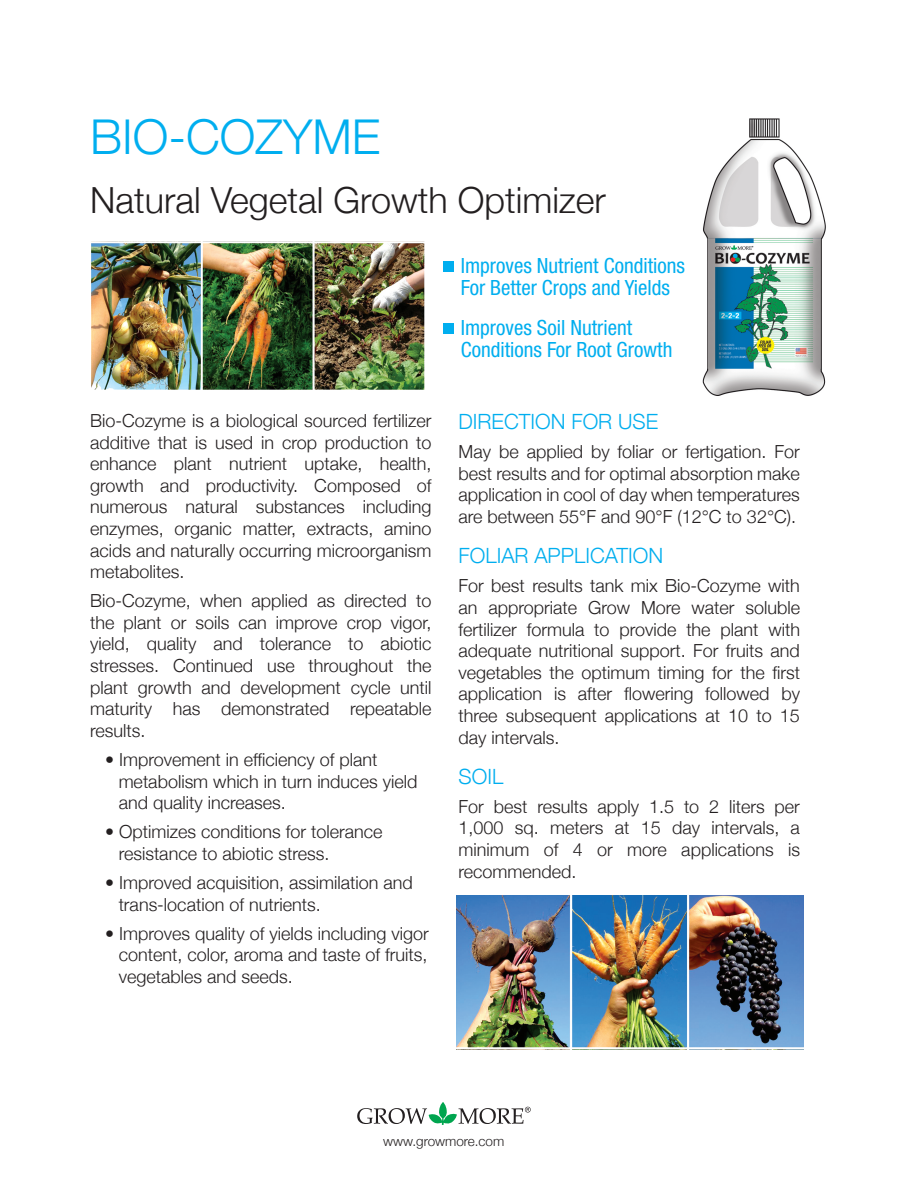
<style>
.page{position:relative;width:918px;height:1188px;background:#fff}
.page>*{position:absolute;margin:0;border:0;box-sizing:border-box;transform-origin:0 0}
.t1{font:300 48px "Helvetica Neue";color:#00aeef}
.t2{font:300 36px "Helvetica Neue";color:#231f20}
.t3{font:condensed 21px/22.5px "Helvetica Neue LT Std";color:#00aeef}
.t4{font:300 21px "Helvetica Neue";color:#00aeef}
.t5{font:300 18px/21.6px "Helvetica Neue";color:#231f20;text-align:justify}
.t6{font:300 13.5px "Helvetica Neue";color:#231f20}
</style>
<div class="page">
<img style="left:702px;top:118px;width:124px;height:278px">
<svg style="left:357px;top:1102px;width:174px;height:23px"></svg>
<img style="left:456px;top:895px;width:348px;height:155px">
<img style="left:91px;top:243px;width:334px;height:147px">
<div style="left:443px;top:261px;width:11px;height:11px;background:#00aeef"></div>
<div style="left:443px;top:323px;width:11px;height:11px;background:#00aeef"></div>
<h1 class="t1" style="left:90px;top:107px;width:292px">BIO-COZYME</h1>
<h2 class="t2" style="left:90px;top:178px;width:517px">Natural Vegetal Growth Optimizer</h2>
<p class="t5" style="left:90px;top:409px;width:343px">Bio-Cozyme is a biological sourced fertilizer additive that is used in crop production to enhance plant nutrient uptake, health, growth and productivity. Composed of numerous natural substances including enzymes, organic matter, extracts, amino acids and naturally occurring microorganism metabolites.</p>
<p class="t5" style="left:90px;top:590px;width:343px">Bio-Cozyme, when applied as directed to the plant or soils can improve crop vigor, yield, quality and tolerance to abiotic stresses. Continued use throughout the plant growth and development cycle until maturity has demonstrated repeatable results.</p>
<p class="t5" style="left:119px;top:748px;width:300px;text-align:left;text-indent:-14px">• Improvement in efficiency of plant metabolism which in turn induces yield and quality increases.</p>
<p class="t5" style="left:119px;top:821px;width:265px;text-indent:-14px">• Optimizes conditions for tolerance resistance to abiotic stress.</p>
<p class="t5" style="left:119px;top:871px;width:296px;text-indent:-14px">• Improved acquisition, assimilation and trans-location of nutrients.</p>
<p class="t5" style="left:119px;top:922px;width:312px;text-indent:-14px">• Improves quality of yields including vigor content, color, aroma and taste of fruits, vegetables and seeds.</p>
<p class="t3" style="left:461px;top:254px;width:226px">Improves Nutrient Conditions<br>For Better Crops and Yields</p>
<p class="t3" style="left:461px;top:316px;width:213px">Improves Soil Nutrient<br>Conditions For Root Growth</p>
<p class="t4" style="left:459px;top:409px;width:201px">DIRECTION FOR USE</p>
<p class="t5" style="left:459px;top:441px;width:343px">May be applied by foliar or fertigation. For best results and for optimal absorption make application in cool of day when temperatures are between 55°F and 90°F (12°C to 32°C).</p>
<p class="t4" style="left:459px;top:543px;width:206px">FOLIAR APPLICATION</p>
<p class="t5" style="left:459px;top:575px;width:343px">For best results tank mix Bio-Cozyme with an appropriate Grow More water soluble fertilizer formula to provide the plant with adequate nutritional support. For fruits and vegetables the optimum timing for the first application is after flowering followed by three subsequent applications at 10 to 15 day intervals.</p>
<p class="t4" style="left:459px;top:763px;width:46px">SOIL</p>
<p class="t5" style="left:459px;top:795px;width:343px">For best results apply 1.5 to 2 liters per 1,000 sq. meters at 15 day intervals, a minimum of 4 or more applications is recommended.</p>
<p class="t6" style="left:383px;top:1133px;width:123px">www.growmore.com</p>
</div>
